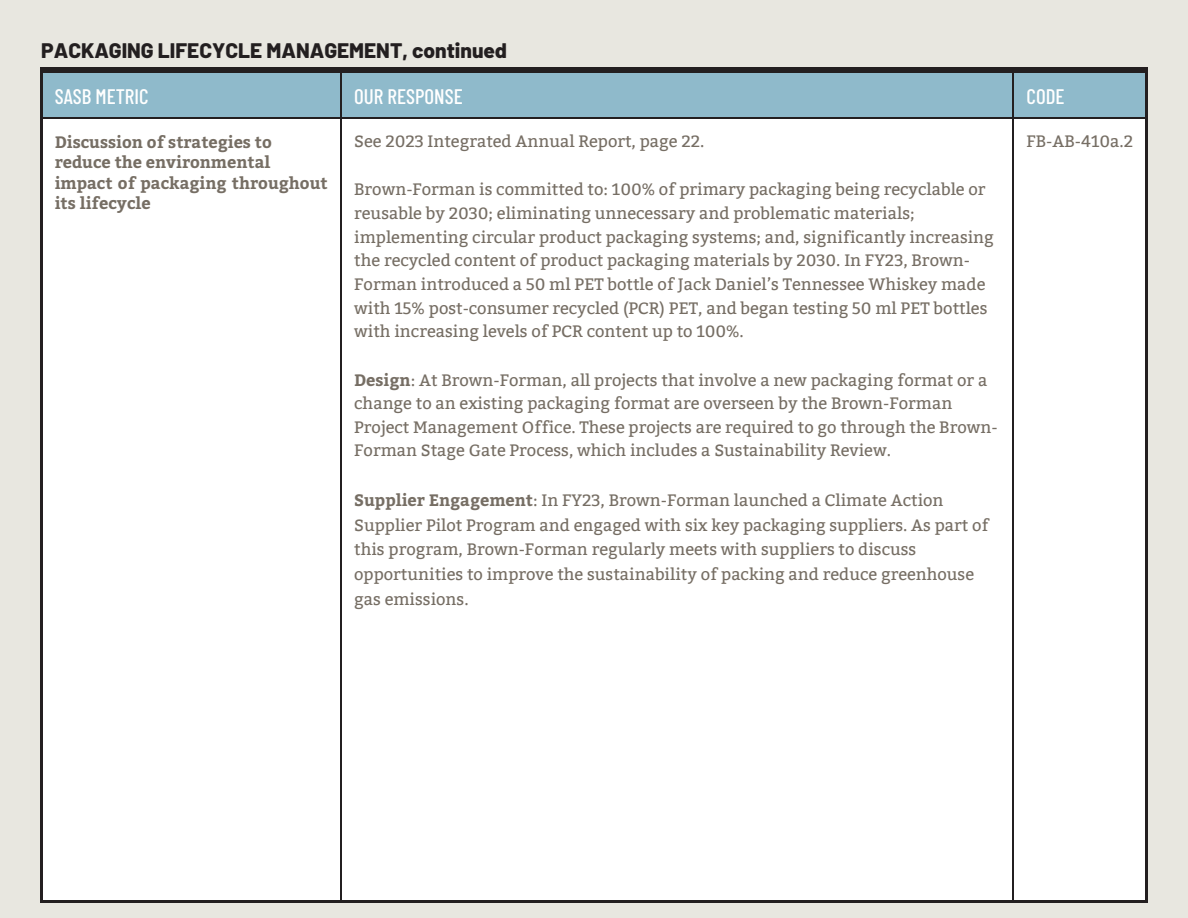
<style>
.page{position:relative;width:1188px;height:918px;background:#e8e7e0}
.page>*{position:absolute;margin:0;border:0;box-sizing:border-box;transform-origin:0 0}
.t1{font:800 21px "Barlow";color:#231f20}
.t2{font:500 21px "Barlow Condensed";color:#fff}
.t3{font:16.5px/23.7px "Bitter";color:#766e64}
.t4{font:700 16.5px/20.2px "Bitter";color:#766e64}
.s1{font-weight:700}
</style>
<div class="page">
<div style="left:42px;top:72px;width:1104px;height:45px;background:#8fbacb"></div>
<div style="left:42px;top:119px;width:1104px;height:782px;background:#fff"></div>
<hr style="left:40px;top:119px;width:2px;height:782px;background:#231f20">
<hr style="left:340px;top:119px;width:2px;height:782px;background:#231f20">
<hr style="left:1012px;top:119px;width:2px;height:782px;background:#231f20">
<hr style="left:1146px;top:119px;width:1px;height:782px;background:#231f20">
<hr style="left:40px;top:901px;width:301px;height:1px;background:#231f20">
<hr style="left:341px;top:901px;width:672px;height:1px;background:#231f20">
<hr style="left:1013px;top:901px;width:134px;height:1px;background:#231f20">
<hr style="left:40px;top:68px;width:301px;height:4px;background:#231f20">
<hr style="left:341px;top:68px;width:672px;height:4px;background:#231f20">
<hr style="left:1013px;top:68px;width:134px;height:4px;background:#231f20">
<hr style="left:40px;top:72px;width:2px;height:45px;background:#231f20">
<hr style="left:340px;top:72px;width:2px;height:45px;background:#231f20">
<hr style="left:1012px;top:72px;width:2px;height:45px;background:#231f20">
<hr style="left:1146px;top:72px;width:1px;height:45px;background:#231f20">
<hr style="left:40px;top:117px;width:301px;height:2px;background:#231f20">
<hr style="left:341px;top:117px;width:672px;height:2px;background:#231f20">
<hr style="left:1013px;top:117px;width:134px;height:2px;background:#231f20">
<h2 class="t1" style="left:41px;top:37px;width:467px">PACKAGING LIFECYCLE MANAGEMENT, continued</h2>
<h1 class="t2" style="left:55px;top:83px;width:95px">SASB METRIC</h1>
<h3 class="t2" style="left:354px;top:83px;width:110px">OUR RESPONSE</h3>
<h1 class="t2" style="left:1027px;top:83px;width:40px">CODE</h1>
<p class="t4" style="left:55px;top:131px;width:274px">Discussion of strategies to reduce the environmental impact of packaging throughout its lifecycle</p>
<p class="t3" style="left:354px;top:130px;width:352px">See 2023 Integrated Annual Report, page 22.</p>
<p class="t3" style="left:1027px;top:129px;width:108px">FB-AB-410a.2</p>
<p class="t3" style="left:354px;top:178px;width:641px">Brown-Forman is committed to: 100% of primary packaging being recyclable or reusable by 2030; eliminating unnecessary and problematic materials; implementing circular product packaging systems; and, significantly increasing the recycled content of product packaging materials by 2030. In FY23, Brown-Forman introduced a 50 ml PET bottle of Jack Daniel’s Tennessee Whiskey made with 15% post-consumer recycled (PCR) PET, and began testing 50 ml PET bottles with increasing levels of PCR content up to 100%.</p>
<h1 class="t3" style="left:354px;top:368px;width:645px"><span class="s1">Design</span>: At Brown-Forman, all projects that involve a new packaging format or a change to an existing packaging format are overseen by the Brown-Forman Project Management Office. These projects are required to go through the Brown-Forman Stage Gate Process, which includes a Sustainability Review.</h1>
<p class="t3" style="left:354px;top:488px;width:636px;line-height:24.8px"><span class="s1">Supplier Engagement</span>: In FY23, Brown-Forman launched a Climate Action Supplier Pilot Program and engaged with six key packaging suppliers. As part of this program, Brown-Forman regularly meets with suppliers to discuss opportunities to improve the sustainability of packing and reduce greenhouse gas emissions.</p>
</div>
